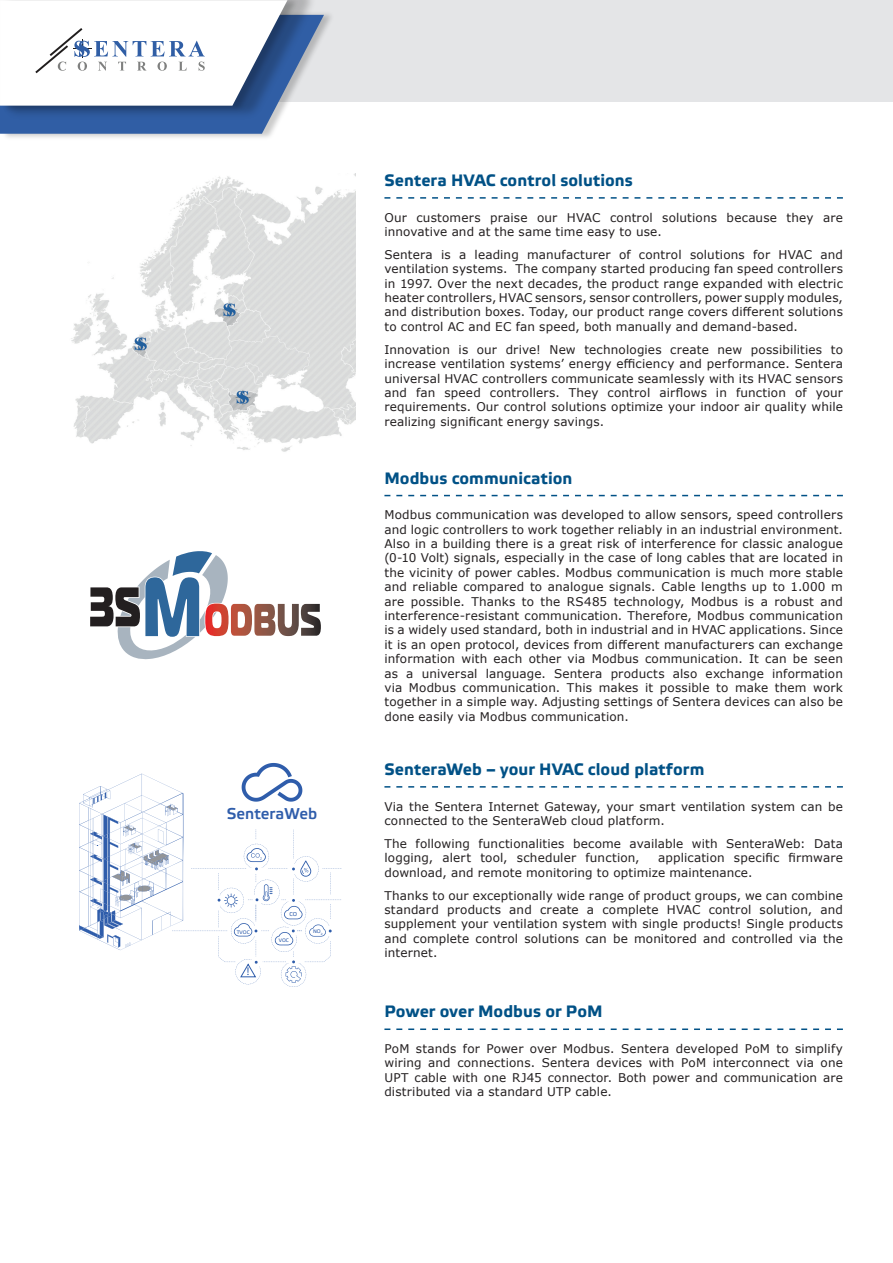
<style>
.page{position:relative;width:893px;height:1263px;background:#fff}
.page>*{position:absolute;margin:0;border:0;box-sizing:border-box;transform-origin:0 0}
.dashed{font:700 16.5px "Etelka Text Pro";letter-spacing:.005em;color:#015186}
.t1{font:15.75px "Etelka Medium Pro";color:#2f5dab}
.general_information{font:12px/14.4px "Verdana";letter-spacing:.01em;color:#231f20;text-align:justify}
.t2{font:11.25px "Myriad Pro";color:#2f5dab}
.t3{font:5.55px "Etelka Text Pro";color:#2f5dab}
.t4{font:5.1px "Etelka Text Pro";color:#2f5dab}
.t5{font:4.95px "Etelka Text Pro";color:#2f5dab}
</style>
<div class="page">
<div style="left:0;top:0;width:893px;height:102px;background:#e4e5e7"></div>
<svg style="left:0;top:0;width:324px;height:134px;background:#becadc"></svg>
<img style="left:71px;top:174px;width:284px;height:278px">
<svg style="left:384px;top:197px;width:459px;height:2px"></svg>
<svg style="left:90px;top:551px;width:231px;height:108px"></svg>
<svg style="left:384px;top:495px;width:459px;height:1px"></svg>
<svg style="left:79px;top:763px;width:263px;height:224px"></svg>
<svg style="left:384px;top:786px;width:459px;height:2px"></svg>
<svg style="left:384px;top:1028px;width:459px;height:2px"></svg>
<p class="t1" style="left:227px;top:805px;width:92px">SenteraWeb</p>
<p class="t5" style="left:237px;top:929px;width:14px">TVOC</p>
<p class="t2" style="left:247px;top:965px;width:4px">!</p>
<p class="t3" style="left:289px;top:911px;width:9px">CO</p>
<p class="t5" style="left:279px;top:938px;width:12px">VOC</p>
<p class="t4" style="left:313px;top:928px;width:11px">NO<sub>2</sub></p>
<p class="dashed" style="left:384px;top:171px;width:250px">Sentera HVAC control solutions</p>
<p class="general_information" style="left:384px;top:210px;width:460px">Our customers praise our HVAC control solutions because they are innovative and at the same time easy to use.</p>
<p class="general_information" style="left:384px;top:247px;width:460px">Sentera is a leading manufacturer of control solutions for HVAC and ventilation systems. The company started producing fan speed controllers in 1997. Over the next decades, the product range expanded with electric heater controllers, HVAC sensors, sensor controllers, power supply modules, and distribution boxes. Today, our product range covers different solutions to control AC and EC fan speed, both manually and demand-based.</p>
<p class="general_information" style="left:384px;top:342px;width:460px">Innovation is our drive! New technologies create new possibilities to increase ventilation systems’ energy efficiency and performance. Sentera universal HVAC controllers communicate seamlessly with its HVAC sensors and fan speed controllers. They control airflows in function of your requirements. Our control solutions optimize your indoor air quality while realizing significant energy savings.</p>
<p class="dashed" style="left:384px;top:469px;width:189px">Modbus communication</p>
<p class="general_information" style="left:384px;top:507px;width:460px">Modbus communication was developed to allow sensors, speed controllers and logic controllers to work together reliably in an industrial environment.<br>Also in a building there is a great risk of interference for classic analogue (0-10 Volt) signals, especially in the case of long cables that are located in the vicinity of power cables. Modbus communication is much more stable and reliable compared to analogue signals. Cable lengths up to 1.000 m are possible. Thanks to the RS485 technology, Modbus is a robust and interference-resistant communication. Therefore, Modbus communication is a widely used standard, both in industrial and in HVAC applications. Since it is an open protocol, devices from different manufacturers can exchange information with each other via Modbus communication. It can be seen as a universal language. Sentera products also exchange information via Modbus communication. This makes it possible to make them work together in a simple way. Adjusting settings of Sentera devices can also be done easily via Modbus communication.</p>
<p class="dashed" style="left:384px;top:760px;width:321px">SenteraWeb – your HVAC cloud platform</p>
<p class="general_information" style="left:384px;top:799px;width:460px">Via the Sentera Internet Gateway, your smart ventilation system can be connected to the SenteraWeb cloud platform.</p>
<p class="general_information" style="left:384px;top:836px;width:460px">The following functionalities become available with SenteraWeb: Data logging, alert tool, scheduler function,</p>
<p class="general_information" style="left:384px;top:850px;width:460px;text-indent:274px">application specific firmware download, and remote monitoring to optimize maintenance.</p>
<p class="general_information" style="left:384px;top:888px;width:460px">Thanks to our exceptionally wide range of product groups, we can combine standard products and create a complete HVAC control solution, and supplement your ventilation system with single products! Single products and complete control solutions can be monitored and controlled via the internet.</p>
<p class="dashed" style="left:384px;top:1002px;width:220px">Power over Modbus or PoM</p>
<p class="general_information" style="left:384px;top:1041px;width:460px">PoM stands for Power over Modbus. Sentera developed PoM to simplify wiring and connections. Sentera devices with PoM interconnect via one UPT cable with one RJ45 connector. Both power and communication are distributed via a standard UTP cable.</p>
</div>
